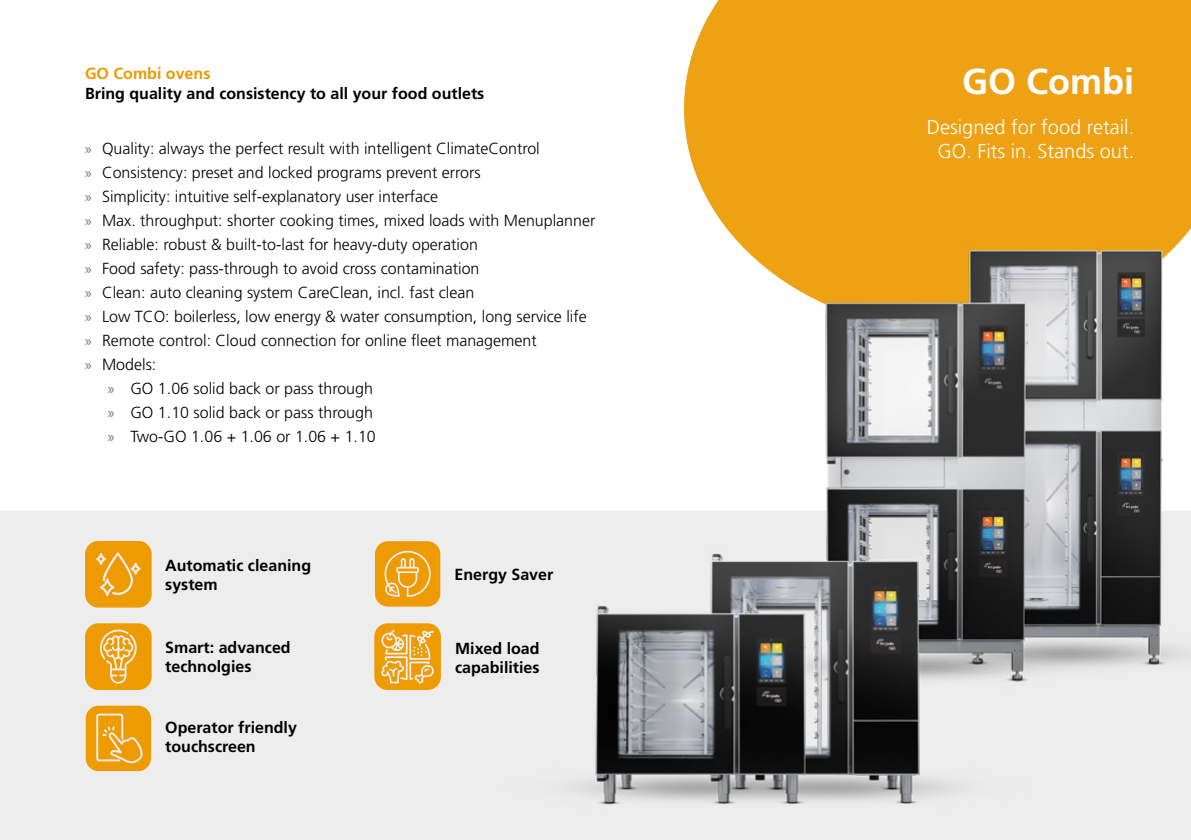
<style>
.page{position:relative;width:1191px;height:840px;background:#fff}
.page>*{position:absolute;margin:0;border:0;box-sizing:border-box;transform-origin:0 0}
.t1{font:700 36px "Frutiger LT Std";color:#fff}
.t2{font:300 20px/24px "Frutiger LT Std";color:#fff;text-align:center}
.t3{font:300 16px "Frutiger LT Std";color:#000}
.t4{font:700 16px/19.2px "Frutiger LT Std";color:#000}
.t5{font:700 16px "Frutiger LT Std";color:#ed9a00}
.s1{font-family:"Myriad Pro";font-weight:400;color:#6a727a}
</style>
<div class="page">
<div style="left:0;top:511px;width:370px;height:328px;background:#ededed"></div>
<div style="left:684px;top:0;width:507px;height:235px;background:#eea112"></div>
<img style="left:370px;top:235px;width:821px;height:604px">
<svg style="left:85px;top:540px;width:67px;height:67px;background:#eda621"></svg>
<svg style="left:85px;top:623px;width:67px;height:66px;background:#eda92a"></svg>
<svg style="left:86px;top:705px;width:65px;height:65px;background:#eda725"></svg>
<svg style="left:375px;top:541px;width:65px;height:65px;background:#eda725"></svg>
<svg style="left:374px;top:623px;width:67px;height:66px;background:#edaf3c"></svg>
<p class="t5" style="left:85px;top:64px;width:127px">GO Combi ovens</p>
<p class="t4" style="left:85px;top:84px;width:401px">Bring quality and consistency to all your food outlets</p>
<p class="t3" style="left:85px;top:139px;width:456px"><span class="s1">»</span> Quality: always the perfect result with intelligent ClimateControl</p>
<p class="t3" style="left:85px;top:163px;width:397px"><span class="s1">»</span> Consistency: preset and locked programs prevent errors</p>
<p class="t3" style="left:85px;top:187px;width:354px"><span class="s1">»</span> Simplicity: intuitive self-explanatory user interface</p>
<p class="t3" style="left:85px;top:211px;width:512px"><span class="s1">»</span> Max. throughput: shorter cooking times, mixed loads with Menuplanner</p>
<p class="t3" style="left:85px;top:235px;width:394px"><span class="s1">»</span> Reliable: robust &amp; built-to-last for heavy-duty operation</p>
<p class="t3" style="left:85px;top:259px;width:396px"><span class="s1">»</span> Food safety: pass-through to avoid cross contamination</p>
<p class="t3" style="left:85px;top:283px;width:391px"><span class="s1">»</span> Clean: auto cleaning system CareClean, incl. fast clean</p>
<p class="t3" style="left:85px;top:307px;width:503px"><span class="s1">»</span> Low TCO: boilerless, low energy &amp; water consumption, long service life</p>
<p class="t3" style="left:85px;top:331px;width:453px"><span class="s1">»</span> Remote control: Cloud connection for online fleet management</p>
<p class="t3" style="left:85px;top:355px;width:73px"><span class="s1">»</span> Models:</p>
<p class="t3" style="left:108px;top:379px;width:267px"><span class="s1">»</span> GO 1.06 solid back or pass through</p>
<p class="t3" style="left:108px;top:403px;width:267px"><span class="s1">»</span> GO 1.10 solid back or pass through</p>
<p class="t3" style="left:108px;top:427px;width:269px"><span class="s1">»</span> Two-GO 1.06 + 1.06 or 1.06 + 1.10</p>
<p class="t4" style="left:165px;top:555px;width:147px">Automatic cleaning system</p>
<p class="t4" style="left:165px;top:637px;width:127px">Smart: advanced technolgies</p>
<p class="t4" style="left:165px;top:717px;width:133px">Operator friendly touchscreen</p>
<p class="t4" style="left:454px;top:564px;width:100px">Energy Saver</p>
<p class="t4" style="left:455px;top:638px;width:86px">Mixed load capabilities</p>
<h1 class="t1" style="left:962px;top:60px;width:174px">GO Combi</h1>
<p class="t2" style="left:926px;top:115px;width:209px">Designed for food retail.<br>GO. Fits in. Stands out.</p>
</div>
